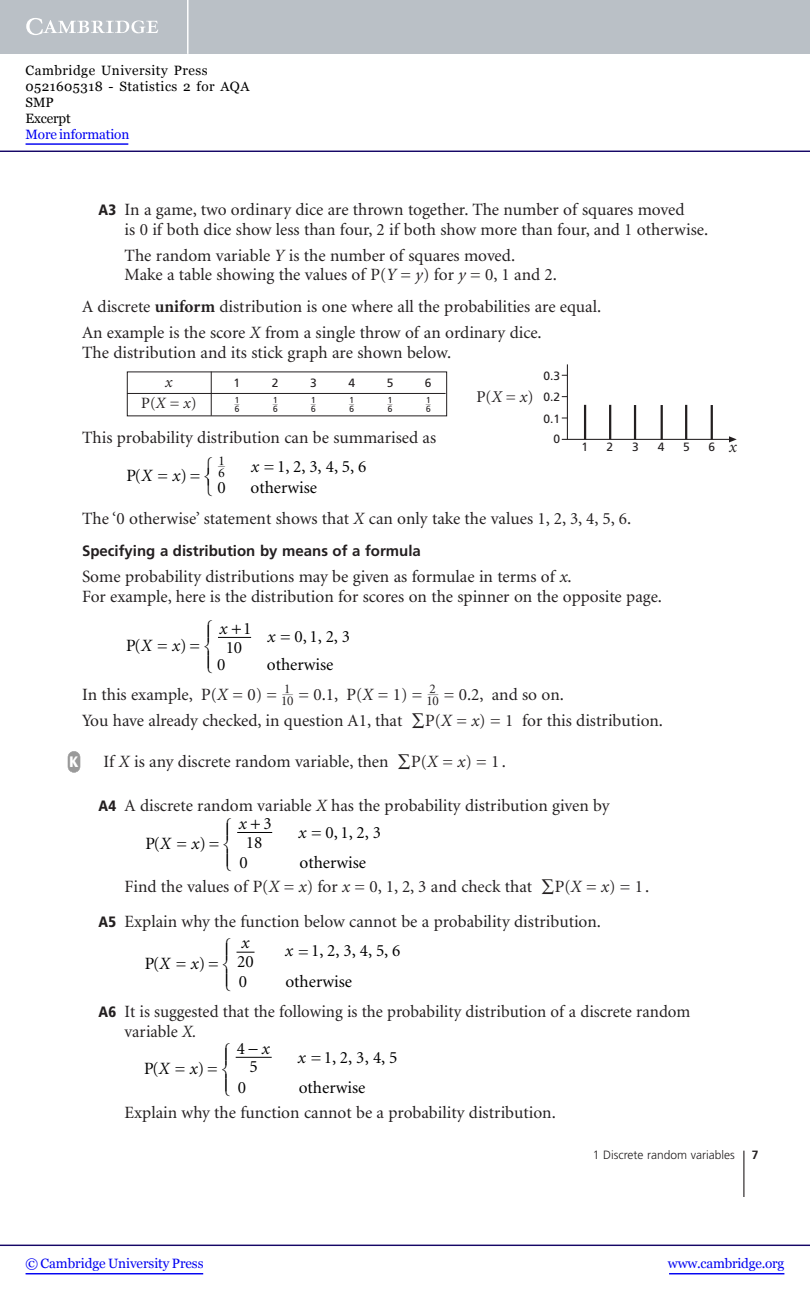
<style>
.page{position:relative;width:810px;height:1296px;background:#fff}
.page>*{position:absolute;margin:0;border:0;box-sizing:border-box;transform-origin:0 0}
.t1{font:17.25px/19.8px "Minion";color:#231f20}
.t2{font:17.25px/30px "Minion";color:#000}
.t3{font:italic 17.25px "Minion";color:#000}
.t4{font:17.25px "Minion Fr 1";color:#000}
.t5{font:16.5px "Minion";color:#231f20}
.t6{font:italic 16.5px "Minion";color:#231f20}
.t7{font:15.75px "Minion";color:#231f20}
.t8{font:italic 15.75px "Minion";color:#231f20}
.t9{font:700 15px "Frutiger";color:#231f20}
.t10{font:700 15px "Barmeno BQ";color:#fff}
.t11{font:13.5px/16.2px "Georgia";letter-spacing:.035em;color:#000}
.t12{font:13.5px "Georgia";letter-spacing:-.01em;color:#0000f1}
.t13{font:300 12px "Frutiger";color:#231f20}
.t14{font:12px/20.2px "Frutiger";color:#231f20;text-align:right}
.t15{font:12px "Frutiger Fr 1";color:#231f20}
.t16{font:700 12px "Frutiger";color:#231f20}
.s1{font-family:"Frutiger";font-weight:900;font-stretch:condensed;font-size:15px}
.s2{font-style:italic}
.s3{font-weight:700}
.s4{font-family:"Minion Fr 1"}
.s5{font-family:"Math SMP"}
</style>
<div class="page">
<hr style="left:743px;top:1151px;width:1px;height:46px;background:#231f20">
<hr style="left:211px;top:372px;width:1px;height:44px;background:#231f20">
<hr style="left:127px;top:393px;width:319px;height:1px;background:#231f20">
<hr style="left:562px;top:439px;width:168px;height:1px;background:#231f20">
<svg style="left:729px;top:436px;width:8px;height:6px"></svg>
<hr style="left:567px;top:364px;width:1px;height:75px;background:#231f20">
<hr style="left:584px;top:405px;width:2px;height:34px;background:#231f20">
<hr style="left:609px;top:405px;width:2px;height:34px;background:#231f20">
<hr style="left:634px;top:405px;width:2px;height:35px;background:#231f20">
<hr style="left:661px;top:405px;width:2px;height:35px;background:#231f20">
<hr style="left:685px;top:405px;width:2px;height:34px;background:#231f20">
<hr style="left:711px;top:405px;width:2px;height:35px;background:#231f20">
<hr style="left:218px;top:637px;width:33px;height:1px;background:#000">
<div style="left:68px;top:751px;width:12px;height:21px;background:#999;border-radius:6px"></div>
<div style="left:68px;top:751px;width:12px;height:22px;border:1px solid #999;border-radius:6px"></div>
<hr style="left:237px;top:832px;width:35px;height:1px;background:#000">
<svg style="left:237px;top:952px;width:18px;height:1px"></svg>
<hr style="left:236px;top:1057px;width:36px;height:1px;background:#000">
<hr style="left:0;top:151px;width:810px;height:1px;background:#150666">
<hr style="left:0;top:1245px;width:810px;height:1px;background:#150666">
<hr style="left:26px;top:1273px;width:177px;height:1px;background:#0000f1">
<hr style="left:669px;top:1273px;width:115px;height:1px;background:#0000f1">
<div style="left:0;top:0;width:810px;height:54px;background:#bac0c6"></div>
<svg style="left:26px;top:18px;width:132px;height:17px"></svg>
<hr style="left:187px;top:0;width:2px;height:54px;background:#fff">
<hr style="left:26px;top:143px;width:102px;height:2px;background:#0000f1">
<p class="t11" style="left:26px;top:62px;width:225px">Cambridge University Press<br>0521605318 - Statistics 2 for AQA<br>SMP<br>Excerpt</p>
<p class="t12" style="left:26px;top:127px;width:105px">More information</p>
<p class="t1" style="left:125px;top:201px;width:585px;text-indent:-26px"><span class="s1">A3</span> In a game, two ordinary dice are thrown together. The number of squares moved<br>is 0 if both dice show less than four, 2 if both show more than four, and 1 otherwise.</p>
<p class="t1" style="left:125px;top:247px;width:434px">The random variable <span class="s2">Y</span> is the number of squares moved.<br>Make a table showing the values of P(<span class="s2">Y</span> = <span class="s2">y</span>) for <span class="s2">y</span> = 0, 1 and 2.</p>
<p class="t1" style="left:82px;top:295px;width:521px;line-height:26.2px">A discrete <span class="s3">uniform</span> distribution is one where all the probabilities are equal.<br>An example is the score <span class="s2">X</span> from a single throw of an ordinary dice.</p>
<p class="t1" style="left:82px;top:344px;width:371px">The distribution and its stick graph are shown below.</p>
<p class="t8" style="left:165px;top:376px;width:9px">x</p>
<p class="t14" style="left:234px;top:374px;width:8px">1</p>
<p class="t14" style="left:272px;top:374px;width:8px">2</p>
<p class="t14" style="left:310px;top:374px;width:8px">3</p>
<p class="t14" style="left:348px;top:374px;width:8px">4</p>
<p class="t14" style="left:387px;top:374px;width:8px">5</p>
<p class="t14" style="left:425px;top:374px;width:8px">6</p>
<p class="t7" style="left:141px;top:397px;width:57px">P(<span class="s2">X</span> = <span class="s2">x</span>)</p>
<p class="t15" style="left:234px;top:397px;width:8px">6</p>
<p class="t15" style="left:272px;top:397px;width:8px">6</p>
<p class="t15" style="left:310px;top:397px;width:8px">6</p>
<p class="t15" style="left:349px;top:397px;width:8px">6</p>
<p class="t15" style="left:387px;top:397px;width:8px">6</p>
<p class="t15" style="left:425px;top:397px;width:8px">6</p>
<p class="t1" style="left:82px;top:429px;width:356px">This probability distribution can be summarised as</p>
<p class="t4" style="left:217px;top:457px;width:10px">6</p>
<p class="t2" style="left:217px;top:474px;width:10px">0</p>
<p class="t2" style="left:135px;top:462px;width:67px">(<span class="s2">X x</span>) =</p>
<p class="t2" style="left:250px;top:458px;width:117px;line-height:20.9px"><span class="s2">x</span>=1,2,3,4,5,6 otherwise</p>
<p class="t2" style="left:127px;top:462px;width:43px">P =</p>
<p class="t5" style="left:476px;top:390px;width:59px">P(<span class="s2">X</span> = <span class="s2">x</span>)</p>
<p class="t14" style="left:543px;top:367px;width:18px">0.3</p>
<p class="t14" style="left:543px;top:387px;width:18px">0.2</p>
<p class="t14" style="left:544px;top:410px;width:18px">0.1<br>0</p>
<p class="t14" style="left:581px;top:438px;width:8px">1</p>
<p class="t14" style="left:607px;top:438px;width:8px">2</p>
<p class="t14" style="left:632px;top:438px;width:8px">3</p>
<p class="t14" style="left:658px;top:438px;width:8px">4</p>
<p class="t14" style="left:683px;top:438px;width:8px">5</p>
<p class="t14" style="left:708px;top:438px;width:8px">6</p>
<p class="t1" style="left:82px;top:510px;width:551px">The ‘0 otherwise’ statement shows that <span class="s2">X</span> can only take the values 1, 2, 3, 4, 5, 6.</p>
<p class="t9" style="left:82px;top:545px;width:340px">Specifying a distribution by means of a formula</p>
<p class="t1" style="left:82px;top:568px;width:581px">Some probability distributions may be given as formulae in terms of <span class="s2">x</span>.<br>For example, here is the distribution for scores on the spinner on the opposite page.</p>
<p class="t3" style="left:219px;top:621px;width:9px">x</p>
<p class="t2" style="left:243px;top:615px;width:10px">1</p>
<p class="t2" style="left:226px;top:634px;width:18px">10</p>
<p class="t2" style="left:217px;top:651px;width:10px">0</p>
<p class="t2" style="left:135px;top:632px;width:67px">(<span class="s2">X x</span>) =</p>
<p class="t2" style="left:267px;top:624px;width:85px;line-height:27.8px"><span class="s2">x</span>=0,1,2,3 otherwise</p>
<p class="t2" style="left:126px;top:632px;width:43px">P =</p>
<p class="t1" style="left:82px;top:683px;width:583px;line-height:26.2px">In this example, P(<span class="s2">X</span> = 0) = <span class="s4">0</span> = 0.1, P(<span class="s2">X</span> = 1) = <span class="s4">)</span> = 0.2, and so on.<br>You have already checked, in question A1, that <span class="s5">g</span>P(<span class="s2">X</span> = <span class="s2">x</span>) = 1 for this distribution.</p>
<p class="t1" style="left:103px;top:753px;width:404px">If <span class="s2">X</span> is any discrete random variable, then <span class="s5">g</span>P(<span class="s2">X</span> = <span class="s2">x</span>) = 1 .</p>
<p class="t1" style="left:99px;top:797px;width:512px"><span class="s1">A4</span> A discrete random variable <span class="s2">X</span> has the probability distribution given by</p>
<p class="t10" style="left:70px;top:756px;width:10px">K</p>
<p class="t3" style="left:239px;top:816px;width:9px">x</p>
<p class="t2" style="left:264px;top:810px;width:10px">3</p>
<p class="t2" style="left:239px;top:835px;width:24px;line-height:19.4px;text-indent:6px">18<br>0</p>
<p class="t2" style="left:154px;top:830px;width:67px">(<span class="s2">X x</span>) =</p>
<p class="t2" style="left:298px;top:819px;width:84px"><span class="s2">x</span>=0,1,2,3 otherwise</p>
<p class="t2" style="left:146px;top:830px;width:43px">P =</p>
<p class="t1" style="left:99px;top:871px;width:552px;line-height:34.7px;text-indent:26px">Find the values of P(<span class="s2">X</span> = <span class="s2">x</span>) for <span class="s2">x</span> = 0, 1, 2, 3 and check that <span class="s5">g</span>P(<span class="s2">X</span> = <span class="s2">x</span>) = 1 .<br><span class="s1">A5</span> Explain why the function below cannot be a probability distribution.</p>
<p class="t3" style="left:241px;top:936px;width:9px">x</p>
<p class="t2" style="left:237px;top:953px;width:18px;line-height:20.1px">20<br>0</p>
<p class="t2" style="left:153px;top:950px;width:67px">(<span class="s2">X x</span>) =</p>
<p class="t2" style="left:285px;top:936px;width:117px;line-height:31.5px"><span class="s2">x</span>=1,2,3,4,5,6 otherwise</p>
<p class="t2" style="left:145px;top:950px;width:43px">P =</p>
<p class="t1" style="left:125px;top:1003px;width:567px;text-indent:-26px"><span class="s1">A6</span> It is suggested that the following is the probability distribution of a discrete random variable <span class="s2">X.</span></p>
<p class="t2" style="left:237px;top:1035px;width:10px">4</p>
<p class="t3" style="left:262px;top:1041px;width:9px">x</p>
<p class="t2" style="left:152px;top:1055px;width:67px">(<span class="s2">X x</span>) =</p>
<p class="t2" style="left:298px;top:1044px;width:101px"><span class="s2">x</span>=1,2,3,4,5 otherwise</p>
<p class="t2" style="left:250px;top:1053px;width:10px">5</p>
<p class="t2" style="left:144px;top:1055px;width:43px">P =</p>
<p class="t2" style="left:238px;top:1073px;width:10px">0</p>
<p class="t1" style="left:125px;top:1104px;width:433px">Explain why the function cannot be a probability distribution.</p>
<p class="t6" style="left:729px;top:440px;width:9px">x</p>
<p class="t13" style="left:593px;top:1150px;width:144px">1 Discrete random variables</p>
<p class="t16" style="left:752px;top:1150px;width:8px">7</p>
<p class="t12" style="left:26px;top:1255px;width:180px">© Cambridge University Press</p>
<p class="t12" style="left:668px;top:1255px;width:118px">www.cambridge.org</p>
</div>
